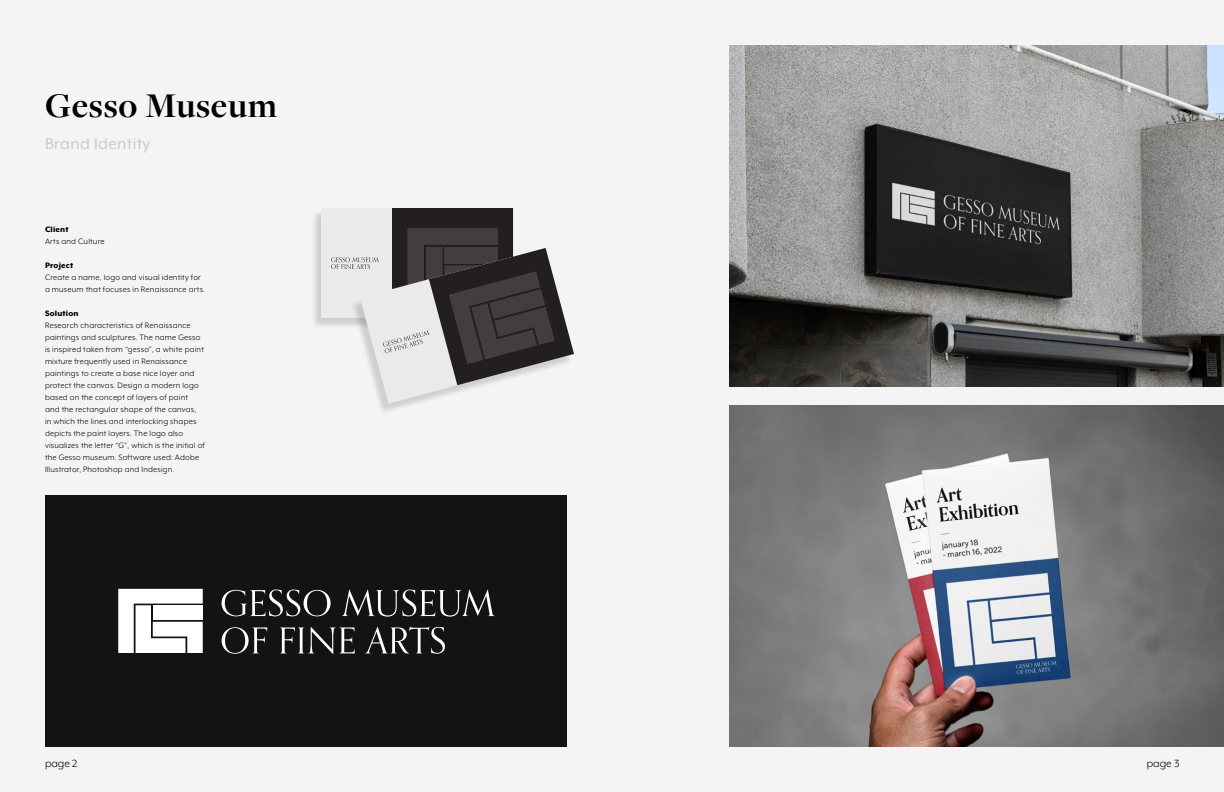
<style>
.page{position:relative;width:1224px;height:792px;background:#f4f4f4}
.page>*{position:absolute;margin:0;border:0;box-sizing:border-box;transform-origin:0 0}
.t1{font:700 36px "Freight Disp Pro";letter-spacing:.02em;color:#000}
.t2{font:18px "Mr Eaves XL Mod OT";letter-spacing:.02em;color:#cbcaca}
.t3{font:12px "Mr Eaves XL Mod OT";color:#000}
.t4{font:9px/12px "Mr Eaves XL Mod OT";letter-spacing:.02em;color:#000}
.t5{font:800 9px "Mr Eaves XL Mod OT";letter-spacing:.02em;color:#000}
</style>
<div class="page">
<div style="left:45px;top:495px;width:521px;height:252px;background:#131313"></div>
<svg style="left:222px;top:590px;width:109px;height:26px"></svg>
<svg style="left:342px;top:590px;width:153px;height:27px"></svg>
<svg style="left:222px;top:627px;width:45px;height:27px"></svg>
<svg style="left:280px;top:627px;width:75px;height:27px"></svg>
<svg style="left:365px;top:627px;width:80px;height:27px"></svg>
<svg style="left:118px;top:589px;width:85px;height:64px"></svg>
<div style="left:153px;top:605px;width:50px;height:15px;background:#fff"></div>
<img style="left:729px;top:405px;width:495px;height:342px">
<img style="left:729px;top:45px;width:495px;height:342px">
<div style="left:311px;top:210px;width:201px;height:119px;background:#000;opacity:.15"></div>
<div style="left:321px;top:208px;width:192px;height:110px;background:#eaeaea"></div>
<div style="left:392px;top:208px;width:121px;height:110px;background:#231f20"></div>
<svg style="left:331px;top:228px;width:243px;height:176px"></svg>
<h1 class="t1" style="left:45px;top:82px;width:234px">Gesso Museum</h1>
<h2 class="t2" style="left:45px;top:134px;width:107px">Brand Identity</h2>
<p class="t5" style="left:45px;top:224px;width:25px">Client</p>
<p class="t4" style="left:45px;top:235px;width:61px">Arts and Culture</p>
<p class="t5" style="left:45px;top:260px;width:30px">Project</p>
<p class="t4" style="left:45px;top:271px;width:162px">Create a name, logo and visual identity for a museum that focuses in Renaissance arts.</p>
<p class="t5" style="left:45px;top:308px;width:35px">Solution</p>
<p class="t4" style="left:45px;top:319px;width:161px">Research characteristics of Renaissance paintings and sculptures. The name Gesso is inspired taken from “gesso”, a white paint mixture frequently used in Renaissance paintings to create a base nice layer and protect the canvas. Design a modern logo based on the concept of layers of paint and the rectangular shape of the canvas, in which the lines and interlocking shapes depicts the paint layers. The logo also visualizes the letter “G”, which is the initial of the Gesso museum. Software used: Adobe Illustrator, Photoshop and Indesign.</p>
<h3 class="t3" style="left:45px;top:757px;width:34px">page 2</h3>
<h3 class="t3" style="left:1147px;top:757px;width:34px">page 3</h3>
</div>
